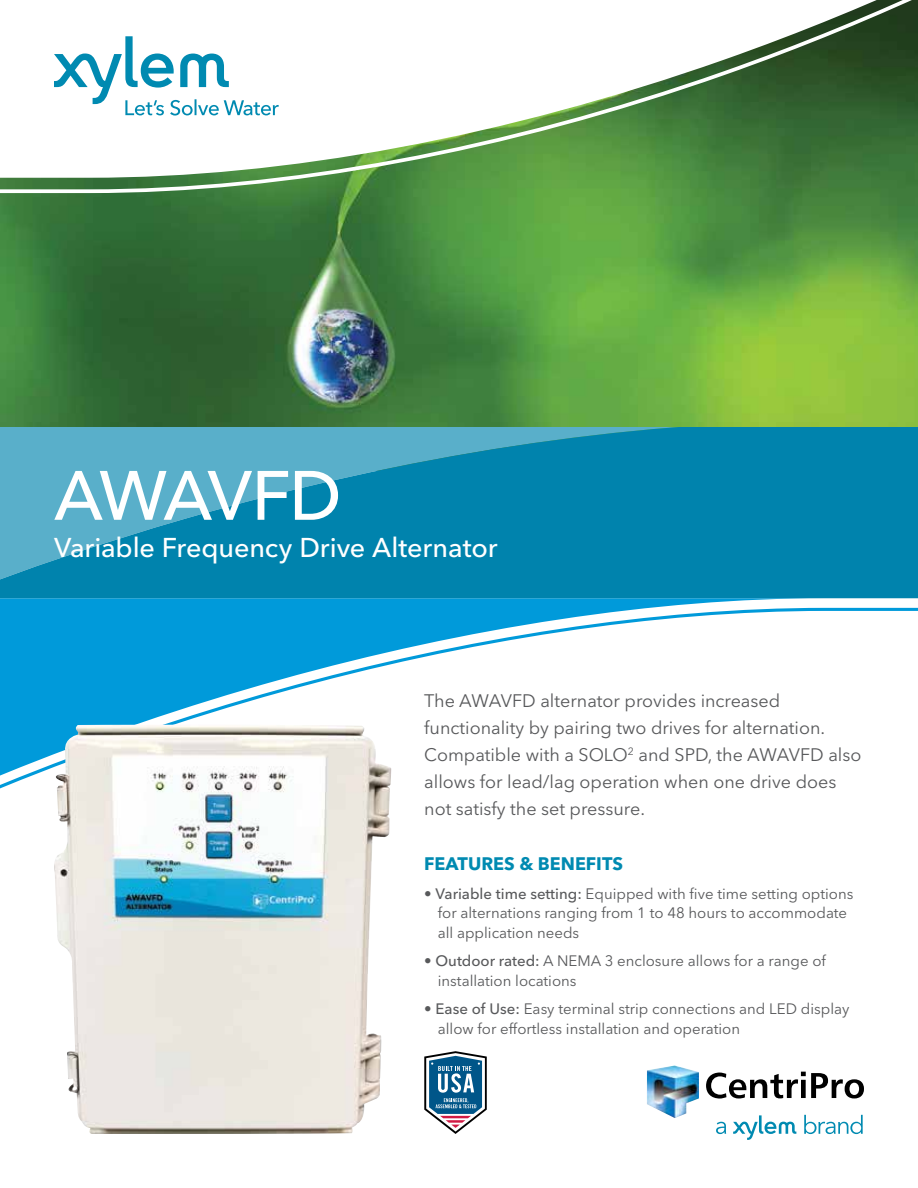
<style>
.page{position:relative;width:918px;height:1188px;background:#fff}
.page>*{position:absolute;margin:0;border:0;box-sizing:border-box;transform-origin:0 0}
.t1{font:500 69px "Avenir Next LT Pro";letter-spacing:-.055em;color:#fff}
.t2{font:500 27px "Avenir Next LT Pro";letter-spacing:-.005em;color:#fff}
.t3{font:18px/27px "Avenir Next LT Pro";color:#58595b}
.t4{font:700 18px "Avenir Next LT Pro";color:#008ab1}
.t5{font:15px/19.5px "Avenir Next LT Pro";color:#58595b}
.s1{font-weight:500}
</style>
<div class="page">
<img style="left:0;top:195px;width:918px;height:233px">
<svg style="left:706px;top:1072px;width:158px;height:27px"></svg>
<svg style="left:716px;top:1122px;width:10px;height:12px"></svg>
<svg style="left:804px;top:1115px;width:59px;height:19px"></svg>
<svg style="left:733px;top:1115px;width:63px;height:25px"></svg>
<img style="left:647px;top:1065px;width:52px;height:53px">
<svg style="left:0;top:0;width:918px;height:195px"></svg>
<svg style="left:0;top:598px;width:825px;height:8px;fill:#009ada"></svg>
<svg style="left:0;top:428px;width:918px;height:170px;fill:#0083ad"></svg>
<svg style="left:0;top:606px;width:918px;height:183px"></svg>
<svg style="left:54px;top:36px;width:225px;height:80px"></svg>
<svg style="left:424px;top:1051px;width:63px;height:83px"></svg>
<img style="left:53px;top:725px;width:340px;height:409px">
<h1 class="t1" style="left:54px;top:454px;width:289px">AWAVFD</h1>
<h2 class="t2" style="left:54px;top:532px;width:445px">Variable Frequency Drive Alternator</h2>
<p class="t3" style="left:424px;top:687px;width:439px">The AWAVFD alternator provides increased functionality by pairing two drives for alternation.<br>Compatible with a SOLO<sup>2</sup> and SPD, the AWAVFD also allows for lead/lag operation when one drive does not satisfy the set pressure.</p>
<p class="t4" style="left:424px;top:853px;width:200px">FEATURES &amp; BENEFITS</p>
<p class="t5" style="left:438px;top:884px;width:417px;text-indent:-14px">• <span class="s1">Variable time setting:</span> Equipped with five time setting options for alternations ranging from 1 to 48 hours to accommodate all application needs</p>
<p class="t5" style="left:438px;top:951px;width:390px;text-indent:-14px">• <span class="s1">Outdoor rated:</span> A NEMA 3 enclosure allows for a range of installation locations</p>
<p class="t5" style="left:438px;top:999px;width:413px;text-indent:-14px">• <span class="s1">Ease of Use:</span> Easy terminal strip connections and LED display allow for effortless installation and operation</p>
</div>
